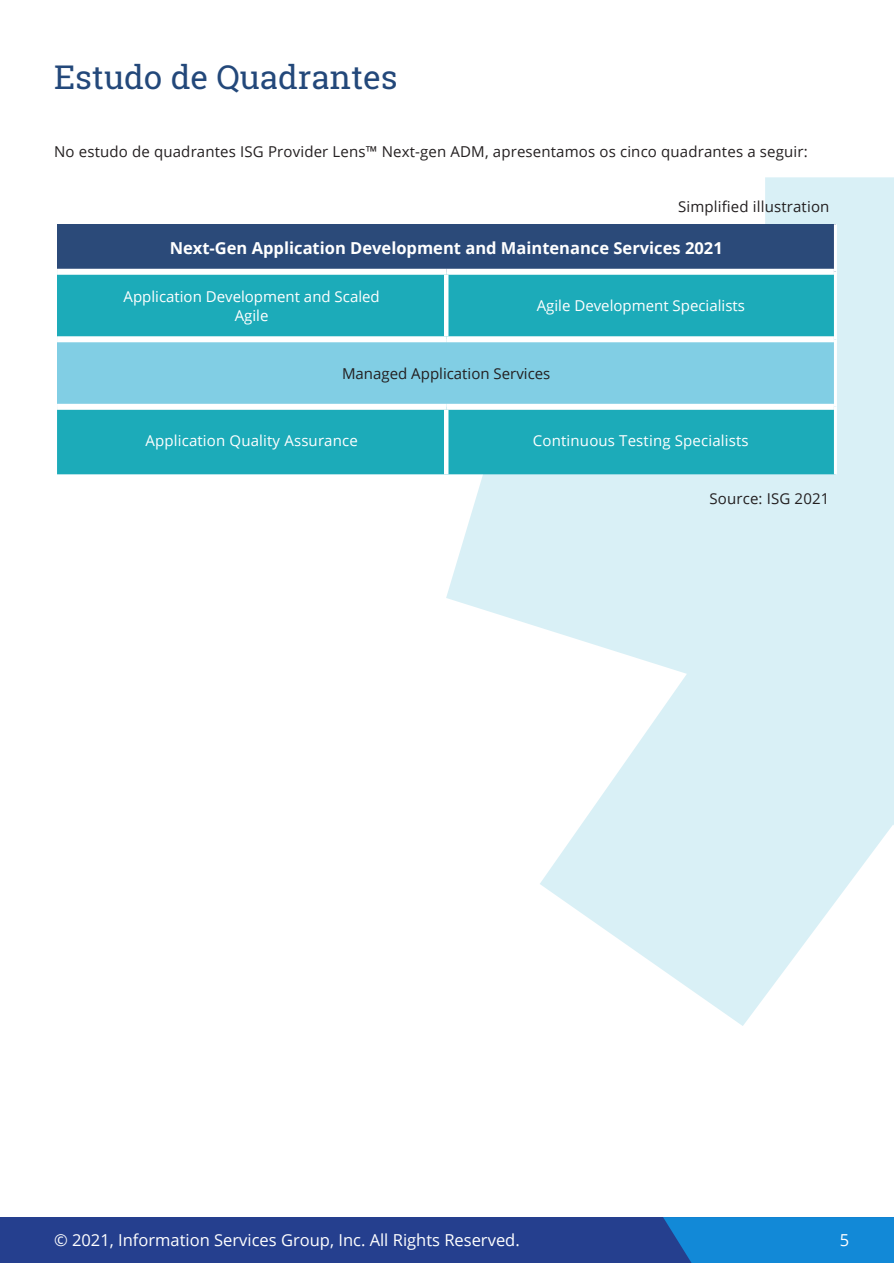
<style>
.page{position:relative;width:894px;height:1263px;background:#fff}
.page>*{position:absolute;margin:0;border:0;box-sizing:border-box;transform-origin:0 0}
.t1{font:33px "Roboto Slab";color:#23487a}
.Body_Copy{font:700 16.5px "Open Sans";color:#fff}
.t2{font:16.5px "Open Sans";color:#fff}
.Body_Copy-2{font:15px "Open Sans";letter-spacing:.01em;color:#231f20}
.Body_Copy-3{font:15px/19.5px "Open Sans";color:#fff;text-align:center}
</style>
<div class="page">
<svg style="left:446px;top:177px;width:447px;height:849px;fill:#d9f0f6"></svg>
<div style="left:0;top:1217px;width:893px;height:46px;background:#253f8e"></div>
<div style="left:663px;top:1217px;width:230px;height:46px;background:#1289d7"></div>
<div style="left:57px;top:224px;width:778px;height:48px;background:#2b4a79"></div>
<div style="left:57px;top:272px;width:389px;height:67px;background:#1cabb9"></div>
<div style="left:446px;top:272px;width:389px;height:67px;background:#1cabb9"></div>
<div style="left:57px;top:339px;width:778px;height:68px;background:#81cee4"></div>
<div style="left:57px;top:410px;width:776px;height:64px;background:#1cabb9"></div>
<hr style="left:833px;top:224px;width:3px;height:48px;background:#fff">
<hr style="left:833px;top:272px;width:3px;height:67px;background:#fff">
<div style="left:57px;top:269px;width:389px;height:6px;background:#fff"></div>
<div style="left:446px;top:269px;width:387px;height:6px;background:#fff"></div>
<div style="left:57px;top:336px;width:389px;height:6px;background:#fff"></div>
<div style="left:446px;top:336px;width:387px;height:6px;background:#fff"></div>
<div style="left:57px;top:404px;width:389px;height:6px;background:#fff"></div>
<div style="left:446px;top:404px;width:387px;height:6px;background:#fff"></div>
<hr style="left:833px;top:407px;width:3px;height:67px;background:#fff">
<hr style="left:444px;top:410px;width:4px;height:64px;background:#fff">
<hr style="left:833px;top:339px;width:3px;height:68px;background:#fff">
<hr style="left:444px;top:275px;width:4px;height:61px;background:#fff">
<p class="t1" style="left:54px;top:54px;width:345px">Estudo de Quadrantes</p>
<p class="Body_Copy-2" style="left:54px;top:141px;width:755px">No estudo de quadrantes ISG Provider Lens™ Next-gen ADM, apresentamos os cinco quadrantes a seguir:</p>
<p class="Body_Copy-2" style="left:678px;top:196px;width:153px">Simplified illustration</p>
<p class="Body_Copy" style="left:170px;top:237px;width:554px">Next-Gen Application Development and Maintenance Services 2021</p>
<p class="Body_Copy-3" style="left:123px;top:286px;width:258px">Application Development and Scaled<br>Agile</p>
<p class="Body_Copy-3" style="left:536px;top:296px;width:210px">Agile Development Specialists</p>
<p class="Body_Copy-2" style="left:342px;top:363px;width:210px">Managed Application Services</p>
<p class="Body_Copy-3" style="left:145px;top:431px;width:214px">Application Quality Assurance</p>
<p class="Body_Copy-3" style="left:532px;top:431px;width:217px">Continuous Testing Specialists</p>
<p class="Body_Copy-2" style="left:709px;top:488px;width:121px">Source: ISG 2021</p>
<p class="t2" style="left:54px;top:1229px;width:467px">© 2021, Information Services Group, Inc. All Rights Reserved.</p>
<p class="t2" style="left:839px;top:1229px;width:11px">5</p>
</div>
